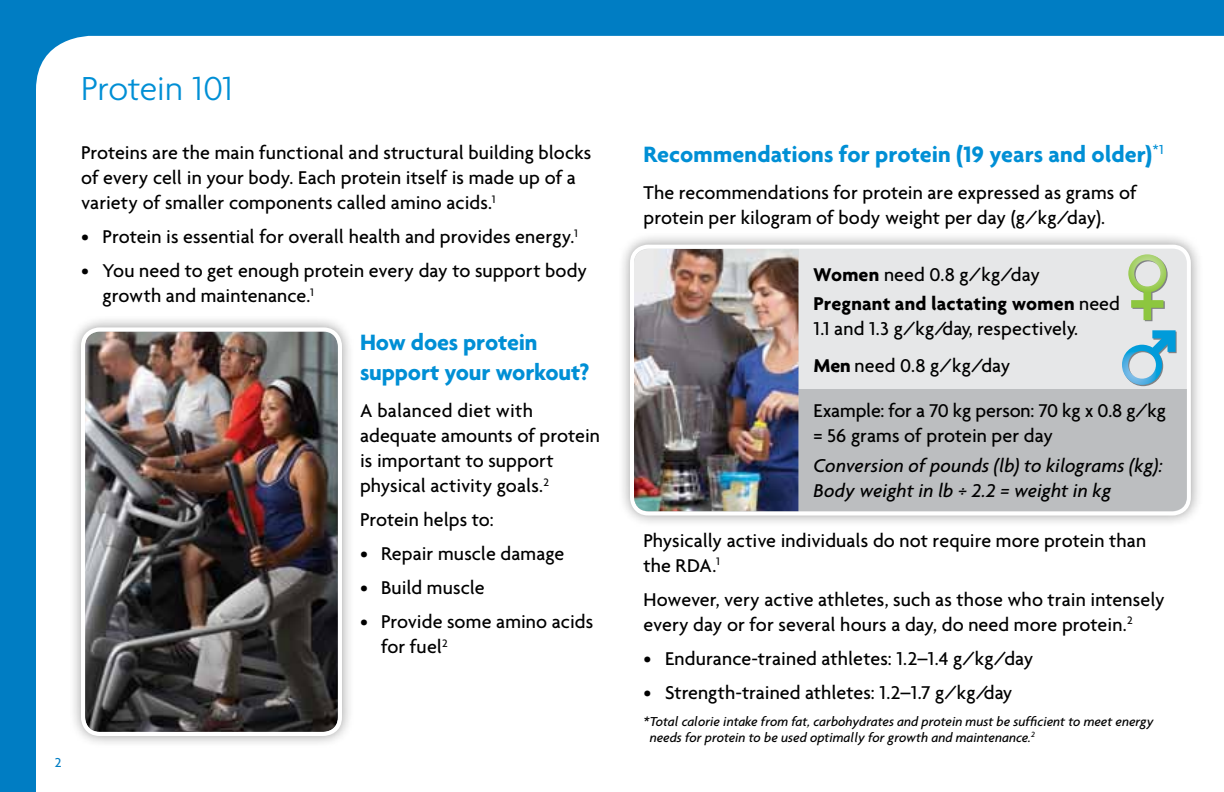
<style>
.page{position:relative;width:1224px;height:792px;background:#007dc3}
.page>*{position:absolute;margin:0;border:0;box-sizing:border-box;transform-origin:0 0}
.t1{font:300 36px "Agenda";letter-spacing:-.01em;color:#008fd5}
.t2{font:700 24px/30px "Agenda";letter-spacing:-.005em;color:#008fd5}
.t3{font:500 20px/25px "Agenda";letter-spacing:.005em;color:#000}
.t4{font:italic 500 20px/25px "Agenda";color:#000}
.t5{font:700 20px/29.6px "Agenda";letter-spacing:.01em;color:#000}
.t6{font:italic 500 14px/16px "Agenda";color:#000}
.t7{font:500 14px "Agenda";color:#007dc3}
.s1{font-weight:500}
.s2{font-weight:700}
</style>
<div class="page">
<div style="left:36px;top:36px;width:1188px;height:756px;background:#fff"></div>
<div style="left:617px;top:232px;width:586px;height:297px;background:#000;opacity:.4"></div>
<div style="left:632px;top:247px;width:557px;height:267px;background:#e6e7e8;border-radius:16px"></div>
<div style="left:630px;top:245px;width:561px;height:271px;border:4px solid #fff;border-radius:16px"></div>
<div style="left:798px;top:389px;width:389px;height:122px;background:#bcbec0"></div>
<svg style="left:1128px;top:254px;width:40px;height:67px"></svg>
<svg style="left:1122px;top:330px;width:55px;height:56px"></svg>
<img style="left:634px;top:249px;width:164px;height:262px">
<div style="left:68px;top:315px;width:287px;height:434px;background:#000;opacity:.4"></div>
<img style="left:85px;top:332px;width:253px;height:400px">
<div style="left:81px;top:327px;width:261px;height:409px;border:4px solid #fff;border-radius:17px"></div>
<h1 class="t1" style="left:81px;top:67px;width:154px">Protein 101</h1>
<p class="t3" style="left:81px;top:140px;width:512px">Proteins are the main functional and structural building blocks of every cell in your body. Each protein itself is made up of a variety of smaller components called amino acids.<sup>1</sup></p>
<p class="t3" style="left:81px;top:224px;width:498px">• Protein is essential for overall health and provides energy.<sup>1</sup></p>
<p class="t3" style="left:103px;top:258px;width:486px;text-indent:-22px">• You need to get enough protein every day to support body growth and maintenance.<sup>1</sup></p>
<p class="t2" style="left:360px;top:327px;width:231px">How does protein support your workout?</p>
<p class="t3" style="left:360px;top:398px;width:242px">A balanced diet with adequate amounts of protein is important to support physical activity goals.<sup>2</sup></p>
<p class="t3" style="left:360px;top:507px;width:135px">Protein helps to:</p>
<p class="t3" style="left:360px;top:541px;width:206px">• Repair muscle damage</p>
<p class="t3" style="left:360px;top:575px;width:126px">• Build muscle</p>
<p class="t3" style="left:381px;top:609px;width:214px;text-indent:-21px">• Provide some amino acids for fuel<sup>2</sup></p>
<p class="t7" style="left:55px;top:754px;width:8px">2</p>
<p class="t2" style="left:644px;top:139px;width:522px">Recommendations for protein (19 years and older)<sup>*1</sup></p>
<p class="t3" style="left:644px;top:180px;width:495px">The recommendations for protein are expressed as grams of protein per kilogram of body weight per day (g/kg/day).</p>
<p class="t5" style="left:814px;top:259px;width:308px">Women <span class="s1">need 0.8 g/kg/day<br></span>Pregnant and lactating women <span class="s1">need</span></p>
<p class="t3" style="left:814px;top:310px;width:266px;line-height:36.8px">1.1 and 1.3 g/kg/day, respectively.<br><span class="s2">Men</span> need 0.8 g/kg/day</p>
<p class="t3" style="left:814px;top:398px;width:354px">Example: for a 70 kg person: 70 kg x 0.8 g/kg = 56 grams of protein per day</p>
<p class="t4" style="left:814px;top:452px;width:351px">Conversion of pounds (lb) to kilograms (kg):<br>Body weight in lb ÷ 2.2 = weight in kg</p>
<p class="t3" style="left:644px;top:527px;width:504px">Physically active individuals do not require more protein than the RDA.<sup>1</sup></p>
<p class="t3" style="left:644px;top:586px;width:523px">However, very active athletes, such as those who train intensely every day or for several hours a day, do need more protein.<sup>2</sup></p>
<p class="t3" style="left:644px;top:645px;width:391px">• Endurance-trained athletes: 1.2–1.4 g/kg/day</p>
<p class="t3" style="left:644px;top:679px;width:370px">• Strength-trained athletes: 1.2–1.7 g/kg/day</p>
<p class="t6" style="left:650px;top:713px;width:506px;text-indent:-6px">*Total calorie intake from fat, carbohydrates and protein must be sufficient to meet energy needs for protein to be used optimally for growth and maintenance.<sup>2</sup></p>
</div>
